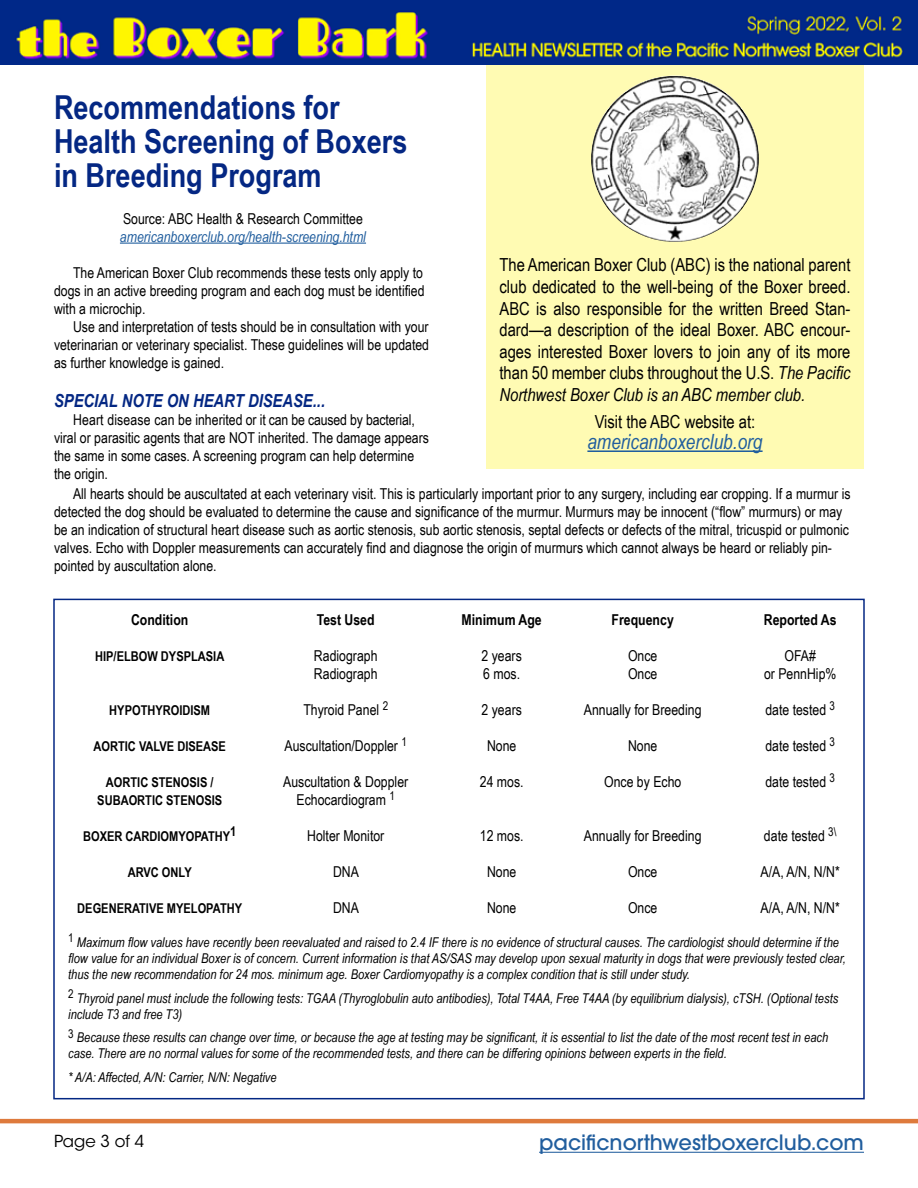
<style>
.page{position:relative;width:918px;height:1188px;background:#fff}
.page>*{position:absolute;margin:0;border:0;box-sizing:border-box;transform-origin:0 0}
.t1{font:700 33px/34.5px "Arial Narrow";color:#042783}
.t2{font:500 21px "ITC Avant Garde Pro";color:#215e9e}
.t3{font:italic 21px "Arial Narrow";color:#215e9e}
.t4{font:18px/21.6px "Arial Narrow";color:#000;text-align:justify}
.t5{font:italic 700 18px "Arial Narrow";color:#042783}
.t6{font:16.5px "ITC Avant Garde Std";color:#000}
.t7{font:15px/18px "Arial Narrow";color:#000;text-align:justify}
.t8{font:700 15px "Arial Narrow";color:#000}
.t9{font:italic 15px "Arial Narrow";color:#215e9e}
.t10{font:italic 13.5px/16.2px "Arial Narrow";color:#000}
.t11{font:700 13.5px "Arial Narrow";color:#000}
.s1{font-style:italic}
</style>
<div class="page">
<div style="left:486px;top:57px;width:378px;height:412px;background:#fffbb3"></div>
<hr style="left:587px;top:450px;width:176px;height:2px;background:#215e9e">
<img style="left:591px;top:76px;width:168px;height:166px">
<img style="left:0;top:0;width:918px;height:64px">
<hr style="left:0;top:1119px;width:918px;height:4px;background:#de7a3c">
<hr style="left:539px;top:1152px;width:325px;height:1px;background:#215e9e">
<hr style="left:120px;top:243px;width:246px;height:1px;background:#215e9e">
<h1 class="t1" style="left:54px;top:88px;width:355px">Recommendations for<br>Health Screening of Boxers in Breeding Program</h1>
<p class="t7" style="left:123px;top:209px;width:241px">Source: ABC Health &amp; Research Committee</p>
<p class="t9" style="left:120px;top:226px;width:248px">americanboxerclub.org/health-screening.html</p>
<p class="t7" style="left:54px;top:263px;width:372px;text-indent:19px">The American Boxer Club recommends these tests only apply to dogs in an active breeding program and each dog must be identified with a microchip.</p>
<p class="t7" style="left:54px;top:317px;width:377px;text-indent:19px">Use and interpretation of tests should be in consultation with your veterinarian or veterinary specialist. These guidelines will be updated as further knowledge is gained.</p>
<p class="t5" style="left:54px;top:387px;width:273px">SPECIAL NOTE ON HEART DISEASE...</p>
<p class="t7" style="left:54px;top:410px;width:376px;text-align:left;text-indent:19px">Heart disease can be inherited or it can be caused by bacterial, viral or parasitic agents that are NOT inherited. The damage appears the same in some cases. A screening program can help determine the origin.</p>
<p class="t7" style="left:54px;top:484px;width:798px;text-align:left;text-indent:19px">All hearts should be auscultated at each veterinary visit. This is particularly important prior to any surgery, including ear cropping. If a murmur is detected the dog should be evaluated to determine the cause and significance of the murmur. Murmurs may be innocent (“flow” murmurs) or may be an indication of structural heart disease such as aortic stenosis, sub aortic stenosis, septal defects or defects of the mitral, tricuspid or pulmonic valves. Echo with Doppler measurements can accurately find and diagnose the origin of murmurs which cannot always be heard or reliably pin&shy;pointed by auscultation alone.</p>
<p class="t8" style="left:131px;top:608px;width:59px">Condition</p>
<p class="t8" style="left:317px;top:608px;width:59px">Test Used</p>
<p class="t8" style="left:462px;top:608px;width:82px">Minimum Age</p>
<p class="t8" style="left:612px;top:608px;width:64px">Frequency</p>
<p class="t8" style="left:764px;top:608px;width:74px">Reported As</p>
<p class="t11" style="left:95px;top:646px;width:131px">HIP/ELBOW DYSPLASIA</p>
<p class="t7" style="left:314px;top:646px;width:65px">Radiograph</p>
<p class="t7" style="left:482px;top:646px;width:42px">2 years</p>
<p class="t7" style="left:628px;top:646px;width:31px">Once</p>
<p class="t7" style="left:785px;top:646px;width:33px">OFA#</p>
<p class="t7" style="left:314px;top:664px;width:65px">Radiograph</p>
<p class="t7" style="left:483px;top:664px;width:38px">6 mos.</p>
<p class="t7" style="left:628px;top:664px;width:31px">Once</p>
<p class="t7" style="left:764px;top:664px;width:74px">or PennHip%</p>
<p class="t11" style="left:109px;top:700px;width:102px">HYPOTHYROIDISM</p>
<p class="t7" style="left:303px;top:700px;width:86px">Thyroid Panel <sup>2</sup></p>
<p class="t7" style="left:482px;top:700px;width:42px">2 years</p>
<p class="t7" style="left:584px;top:700px;width:119px">Annually for Breeding</p>
<p class="t7" style="left:765px;top:700px;width:71px">date tested <sup>3</sup></p>
<p class="t11" style="left:94px;top:736px;width:134px">AORTIC VALVE DISEASE</p>
<p class="t7" style="left:285px;top:736px;width:124px">Auscultation/Doppler <sup>1</sup></p>
<p class="t7" style="left:487px;top:736px;width:31px">None</p>
<p class="t7" style="left:628px;top:736px;width:31px">None</p>
<p class="t7" style="left:765px;top:736px;width:71px">date tested <sup>3</sup></p>
<p class="t11" style="left:106px;top:772px;width:109px">AORTIC STENOSIS /</p>
<p class="t7" style="left:283px;top:772px;width:127px">Auscultation &amp; Doppler</p>
<p class="t7" style="left:480px;top:772px;width:45px">24 mos.</p>
<p class="t7" style="left:604px;top:772px;width:79px">Once by Echo</p>
<p class="t7" style="left:765px;top:772px;width:71px">date tested <sup>3</sup></p>
<p class="t11" style="left:97px;top:790px;width:126px">SUBAORTIC STENOSIS</p>
<p class="t7" style="left:297px;top:790px;width:100px">Echocardiogram <sup>1</sup></p>
<p class="t11" style="left:83px;top:826px;width:155px">BOXER CARDIOMYOPATHY1</p>
<p class="t7" style="left:307px;top:826px;width:79px">Holter Monitor</p>
<p class="t7" style="left:480px;top:826px;width:45px">12 mos.</p>
<p class="t7" style="left:584px;top:826px;width:119px">Annually for Breeding</p>
<p class="t7" style="left:764px;top:826px;width:74px">date tested <sup>3\</sup></p>
<p class="t11" style="left:128px;top:862px;width:65px">ARVC ONLY</p>
<p class="t7" style="left:333px;top:862px;width:27px">DNA</p>
<p class="t7" style="left:487px;top:862px;width:31px">None</p>
<p class="t7" style="left:628px;top:862px;width:31px">Once</p>
<p class="t7" style="left:761px;top:862px;width:81px">A/A, A/N, N/N*</p>
<p class="t11" style="left:77px;top:898px;width:166px">DEGENERATIVE MYELOPATHY</p>
<p class="t7" style="left:333px;top:898px;width:27px">DNA</p>
<p class="t7" style="left:487px;top:898px;width:31px">None</p>
<p class="t7" style="left:628px;top:898px;width:31px">Once</p>
<p class="t7" style="left:761px;top:898px;width:81px">A/A, A/N, N/N*</p>
<p class="t10" style="left:68px;top:934px;width:779px"><sup>1</sup> Maximum flow values have recently been reevaluated and raised to 2.4 IF there is no evidence of structural causes. The cardiologist should determine if the flow value for an individual Boxer is of concern. Current information is that AS/SAS may develop upon sexual maturity in dogs that were previously tested clear, thus the new recommendation for 24 mos. minimum age. Boxer Cardiomyopathy is a complex condition that is still under study.</p>
<p class="t10" style="left:68px;top:989px;width:772px"><sup>2</sup> Thyroid panel must include the following tests: TGAA (Thyroglobulin auto antibodies), Total T4AA, Free T4AA (by equilibrium dialysis), cTSH. (Optional tests include T3 and free T3)</p>
<p class="t10" style="left:68px;top:1029px;width:761px"><sup>3</sup> Because these results can change over time, or because the age at testing may be significant, it is essential to list the date of the most recent test in each case. There are no normal values for some of the recommended tests, and there can be differing opinions between experts in the field.</p>
<p class="t10" style="left:68px;top:1069px;width:210px">* A/A: Affected, A/N: Carrier, N/N: Negative</p>
<p class="t4" style="left:500px;top:254px;width:352px">The American Boxer Club (ABC) is the national parent club dedicated to the well-being of the Boxer breed.<br>ABC is also responsible for the written Breed Stan&shy;dard—a description of the ideal Boxer. ABC encour&shy;ages interested Boxer lovers to join any of its more than 50 member clubs throughout the U.S. <span class="s1">The Pacific Northwest Boxer Club is an ABC member club.</span></p>
<p class="t4" style="left:595px;top:410px;width:162px">Visit the ABC website at:</p>
<h2 class="t3" style="left:587px;top:427px;width:177px">americanboxerclub.org</h2>
<p class="t6" style="left:54px;top:1131px;width:92px">Page 3 of 4</p>
<h2 class="t2" style="left:539px;top:1129px;width:326px">pacificnorthwestboxerclub.com</h2>
</div>
